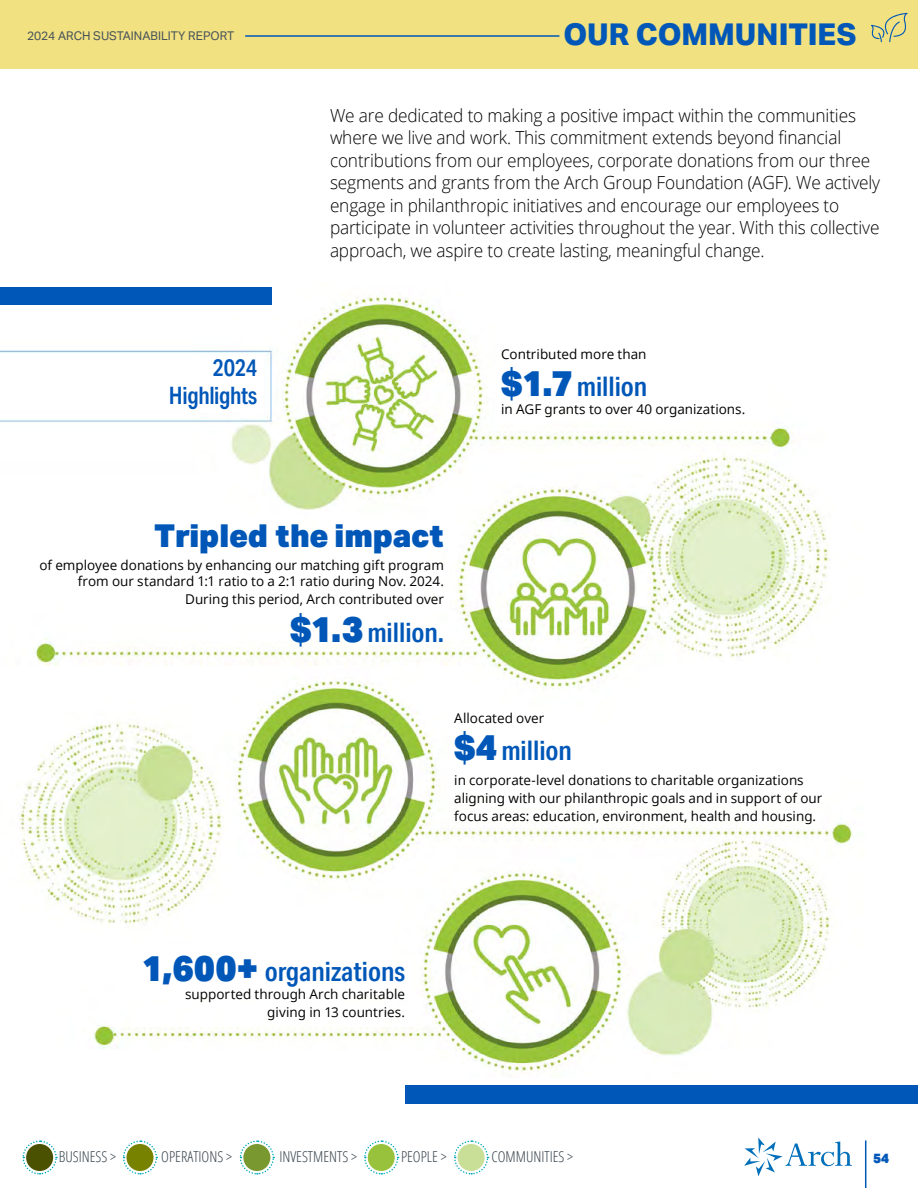
<style>
.page{position:relative;width:918px;height:1188px;background:#fff}
.page>*{position:absolute;margin:0;border:0;box-sizing:border-box;transform-origin:0 0}
.t1{font:900 31.5px "Aktiv Grotesk";letter-spacing:-.005em;color:#0057b8}
.t2{font:800 30px "Aktiv Grotesk";color:#0057b8}
.t3{font:600 27px "Aktiv Grotesk Cd";color:#0057b8}
.t4{font:600 24px/28.5px "Aktiv Grotesk Cd";letter-spacing:-.015em;color:#0057b8;text-align:right;scale:.95 1}
.t5{font:300 18px/22.5px "Open Sans";letter-spacing:-.01em;color:#000;scale:.96 1}
.t6{font:300 condensed 15px "Open Sans";color:#333f48}
.t7{font:13.5px/18px "Open Sans";color:#000;text-align:right}
.t8{font:900 13.5px "Aktiv Grotesk";color:#0057b8}
.t9{font:12px "Aktiv Grotesk";color:#47525b}
.s1{font-family:"Aktiv Grotesk";font-weight:900;font-size:36px}
</style>
<div class="page">
<div style="left:0;top:0;width:918px;height:68px;background:#f1e180"></div>
<svg style="left:744px;top:1137px;width:108px;height:39px"></svg>
<hr style="left:865px;top:1140px;width:1px;height:48px;background:#0057b8">
<hr style="left:245px;top:35px;width:314px;height:2px;background:#0057b8">
<svg style="left:871px;top:13px;width:37px;height:29px"></svg>
<svg style="left:22px;top:1140px;width:36px;height:35px"></svg>
<svg style="left:123px;top:1140px;width:35px;height:35px"></svg>
<svg style="left:239px;top:1140px;width:36px;height:35px"></svg>
<svg style="left:364px;top:1140px;width:35px;height:35px"></svg>
<svg style="left:454px;top:1140px;width:35px;height:35px"></svg>
<img style="left:0;top:287px;width:857px;height:788px">
<div style="left:405px;top:1085px;width:513px;height:18px;background:#0057b8"></div>
<div style="left:1px;top:287px;width:271px;height:18px;background:#0057b8"></div>
<p class="t9" style="left:27px;top:29px;width:209px">2024 ARCH SUSTAINABILITY REPORT</p>
<h2 class="t2" style="left:563px;top:18px;width:295px">OUR COMMUNITIES</h2>
<h3 class="t4" style="left:169px;top:353px;width:94px">2024<br>Highlights</h3>
<p class="t5" style="left:330px;top:104px;width:575px">We are dedicated to making a positive impact within the communities where we live and work. This commitment extends beyond financial contributions from our employees, corporate donations from our three segments and grants from the Arch Group Foundation (AGF). We actively engage in philanthropic initiatives and encourage our employees to participate in volunteer activities throughout the year. With this collective approach, we aspire to create lasting, meaningful change.</p>
<p class="t7" style="left:501px;top:345px;width:147px">Contributed more than</p>
<h3 class="t3" style="left:501px;top:371px;width:147px"><span class="s1">$1.7</span> million</h3>
<p class="t7" style="left:501px;top:400px;width:246px">in AGF grants to over 40 organizations.</p>
<h1 class="t1" style="left:154px;top:518px;width:291px">Tripled the impact</h1>
<p class="t7" style="left:39px;top:557px;width:406px;line-height:16.2px">of employee donations by enhancing our matching gift program from our standard 1:1 ratio to a 2:1 ratio during Nov. 2024.</p>
<p class="t7" style="left:185px;top:590px;width:260px">During this period, Arch contributed over</p>
<h3 class="t3" style="left:290px;top:616px;width:155px"><span class="s1">$1.3</span> million.</h3>
<p class="t7" style="left:454px;top:709px;width:91px">Allocated over</p>
<h3 class="t3" style="left:454px;top:735px;width:119px"><span class="s1">$4</span> million</h3>
<p class="t7" style="left:454px;top:770px;width:369px;text-align:left">in corporate-level donations to charitable organizations aligning with our philanthropic goals and in support of our focus areas: education, environment, health and housing.</p>
<h3 class="t3" style="left:142px;top:956px;width:265px"><span class="s1">1,600+</span> organizations</h3>
<p class="t7" style="left:185px;top:985px;width:221px">supported through Arch charitable giving in 13 countries.</p>
<p class="t6" style="left:59px;top:1147px;width:59px">BUSINESS &gt;</p>
<p class="t6" style="left:161px;top:1147px;width:72px">OPERATIONS &gt;</p>
<p class="t6" style="left:279px;top:1147px;width:79px">INVESTMENTS &gt;</p>
<p class="t6" style="left:401px;top:1147px;width:47px">PEOPLE &gt;</p>
<p class="t6" style="left:492px;top:1147px;width:83px">COMMUNITIES &gt;</p>
<p class="t8" style="left:873px;top:1150px;width:17px">54</p>
</div>
